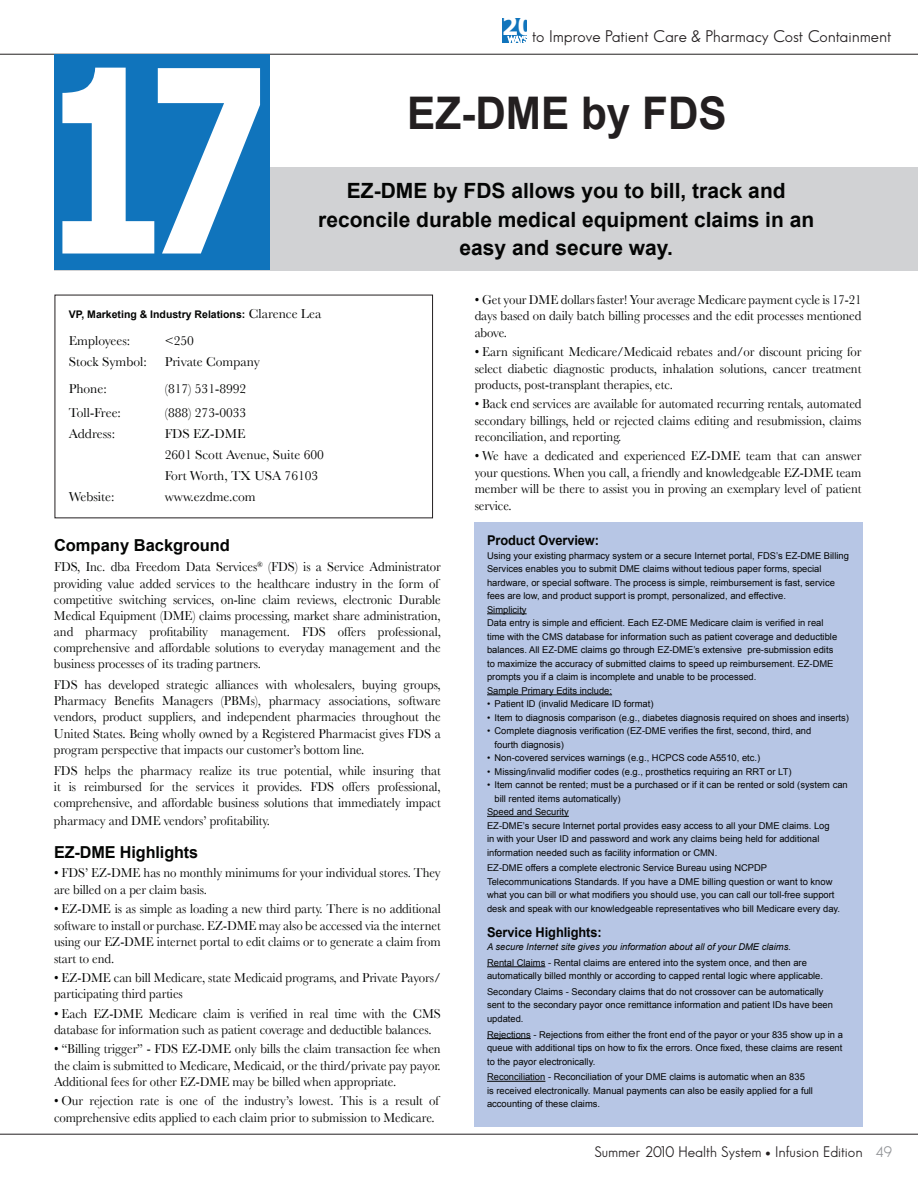
<style>
.page{position:relative;width:918px;height:1188px;background:#fff}
.page>*{position:absolute;margin:0;border:0;box-sizing:border-box;transform-origin:0 0}
.t1{font:700 45px "Arial";color:#231f20;scale:.94 1}
.t2{font:700 25.2px "Tahoma";color:#fff}
.t3{font:700 21px/28.5px "Arial";color:#040504;text-align:center}
.t4{font:16.5px "Sans Serif";color:#231f20}
.t5{font:700 16.5px "Arial";color:#040504}
.t6{font:15px "Sans Serif";color:#231f20}
.t7{font:13.5px/16.5px "Baskerville";letter-spacing:-.005em;color:#040504;text-align:justify;scale:.95 1}
.t8{font:13.5px/21px "Baskerville";letter-spacing:-.005em;color:#040504}
.t9{font:700 13.5px "Arial";letter-spacing:-.005em;color:#040504;scale:.95 1}
.t10{font:700 10.5px "Arial";color:#040504}
.t11{font:9.3px/13.5px "Arial";color:#040504}
.t12{font:italic 9.3px "Arial";color:#040504}
.s1{font-size:8.85px;color:#fff}
.s2{font-family:"Baskerville";font-weight:400;font-size:13.5px}
.s3{color:#939598}
</style>
<div class="page">
<hr style="left:0;top:54px;width:918px;height:1px;background:#231f20">
<div style="left:502px;top:18px;width:25px;height:25px;background:#1074bc"></div>
<svg style="left:507px;top:35px;width:20px;height:8px"></svg>
<hr style="left:0;top:1134px;width:918px;height:1px;background:#231f20">
<div style="left:54px;top:167px;width:864px;height:104px;background:#d1d2d4"></div>
<div style="left:474px;top:522px;width:388px;height:605px;background:#b7c6e5"></div>
<hr style="left:487px;top:613px;width:40px;height:1px;background:#040504">
<hr style="left:487px;top:694px;width:125px;height:1px;background:#040504">
<hr style="left:487px;top:816px;width:82px;height:1px;background:#040504">
<hr style="left:487px;top:966px;width:58px;height:1px;background:#040504">
<hr style="left:487px;top:1038px;width:44px;height:1px;background:#040504">
<hr style="left:487px;top:1081px;width:58px;height:1px;background:#040504">
<div style="left:54px;top:54px;width:216px;height:216px;background:#1074bc"></div>
<svg style="left:62px;top:68px;width:198px;height:186px"></svg>
<h2 class="t2" style="left:502px;top:10px;width:34px">20</h2>
<p class="t4" style="left:508px;top:26px;width:385px"><span class="s1">WAYS</span> to Improve Patient Care &amp; Pharmacy Cost Containment</p>
<h1 class="t1" style="left:407px;top:84px;width:342px">EZ-DME by FDS</h1>
<h3 class="t3" style="left:318px;top:177px;width:498px">EZ-DME by FDS allows you to bill, track and reconcile durable medical equipment claims in an easy and secure way.</h3>
<p class="t10" style="left:69px;top:307px;width:254px">VP, Marketing &amp; Industry Relations: <span class="s2">Clarence Lea</span></p>
<p class="t8" style="left:69px;top:330px;width:63px">Employees:</p>
<p class="t8" style="left:165px;top:330px;width:31px">&lt;250</p>
<p class="t8" style="left:69px;top:351px;width:80px">Stock Symbol:</p>
<p class="t8" style="left:165px;top:351px;width:97px">Private Company</p>
<p class="t8" style="left:69px;top:378px;width:39px">Phone:</p>
<p class="t8" style="left:165px;top:378px;width:83px">(817) 531-8992</p>
<p class="t8" style="left:69px;top:402px;width:54px">Toll-Free:</p>
<p class="t8" style="left:165px;top:402px;width:83px">(888) 273-0033</p>
<p class="t8" style="left:69px;top:423px;width:48px">Address:</p>
<p class="t8" style="left:165px;top:423px;width:161px">FDS EZ-DME<br>2601 Scott Avenue, Suite 600<br>Fort Worth, TX USA 76103</p>
<p class="t8" style="left:69px;top:486px;width:47px">Website:</p>
<p class="t8" style="left:165px;top:486px;width:92px">www.ezdme.com</p>
<p class="t5" style="left:54px;top:534px;width:178px">Company Background</p>
<p class="t7" style="left:54px;top:559px;width:409px;line-height:16px;text-align:left">FDS, Inc. dba Freedom Data Services<sup>®</sup> (FDS) is a Service Administrator providing value added services to the healthcare industry in the form of competitive switching services, on-line claim reviews, electronic Durable Medical Equipment (DME) claims processing, market share administration, and pharmacy profitability management. FDS offers professional, comprehensive and affordable solutions to everyday management and the business processes of its trading partners.</p>
<p class="t7" style="left:54px;top:677px;width:409px;line-height:16px">FDS has developed strategic alliances with wholesalers, buying groups, Pharmacy Benefits Managers (PBMs), pharmacy associations, software vendors, product suppliers, and independent pharmacies throughout the United States. Being wholly owned by a Registered Pharmacist gives FDS a program perspective that impacts our customer’s bottom line.</p>
<p class="t7" style="left:54px;top:762px;width:409px;line-height:16px">FDS helps the pharmacy realize its true potential, while insuring that it is reimbursed for the services it provides. FDS offers professional, comprehensive, and affordable business solutions that immediately impact</p>
<p class="t7" style="left:54px;top:812px;width:229px">pharmacy and DME vendors’ profitability.</p>
<p class="t5" style="left:54px;top:841px;width:146px">EZ-DME Highlights</p>
<p class="t7" style="left:54px;top:865px;width:409px">• FDS’ EZ-DME has no monthly minimums for your individual stores. They are billed on a per claim basis.</p>
<p class="t7" style="left:54px;top:900px;width:409px">• EZ-DME is as simple as loading a new third party. There is no additional software to install or purchase. EZ-DME may also be accessed via the internet using our EZ-DME internet portal to edit claims or to generate a claim from start to end.</p>
<p class="t7" style="left:54px;top:969px;width:409px">• EZ-DME can bill Medicare, state Medicaid programs, and Private Payors/ participating third parties</p>
<p class="t7" style="left:54px;top:1005px;width:409px">• Each EZ-DME Medicare claim is verified in real time with the CMS database for information such as patient coverage and deductible balances.</p>
<p class="t7" style="left:54px;top:1040px;width:409px">• “Billing trigger” - FDS EZ-DME only bills the claim transaction fee when the claim is submitted to Medicare, Medicaid, or the third/private pay payor.<br>Additional fees for other EZ-DME may be billed when appropriate.</p>
<p class="t7" style="left:54px;top:1093px;width:407px">• Our rejection rate is one of the industry’s lowest. This is a result of comprehensive edits applied to each claim prior to submission to Medicare.</p>
<p class="t7" style="left:475px;top:291px;width:409px">• Get your DME dollars faster! Your average Medicare payment cycle is 17-21 days based on daily batch billing processes and the edit processes mentioned above.</p>
<p class="t7" style="left:475px;top:343px;width:409px">• Earn significant Medicare/Medicaid rebates and/or discount pricing for select diabetic diagnostic products, inhalation solutions, cancer treatment products, post-transplant therapies, etc.</p>
<p class="t7" style="left:475px;top:396px;width:409px">• Back end services are available for automated recurring rentals, automated secondary billings, held or rejected claims editing and resubmission, claims reconciliation, and reporting.</p>
<p class="t7" style="left:475px;top:448px;width:409px">• We have a dedicated and experienced EZ-DME team that can answer your questions. When you call, a friendly and knowledgeable EZ-DME team member will be there to assist you in proving an exemplary level of patient service.</p>
<p class="t9" style="left:487px;top:532px;width:119px">Product Overview:</p>
<p class="t11" style="left:487px;top:549px;width:363px">Using your existing pharmacy system or a secure Internet portal, FDS’s EZ-DME Billing Services enables you to submit DME claims without tedious paper forms, special hardware, or special software. The process is simple, reimbursement is fast, service fees are low, and product support is prompt, personalized, and effective.<br>Simplicity<br>Data entry is simple and efficient. Each EZ-DME Medicare claim is verified in real<br>time with the CMS database for information such as patient coverage and deductible balances. All EZ-DME claims go through EZ-DME’s extensive pre-submission edits<br>to maximize the accuracy of submitted claims to speed up reimbursement. EZ-DME prompts you if a claim is incomplete and unable to be processed.<br>Sample Primary Edits include:</p>
<p class="t11" style="left:487px;top:697px;width:168px">• Patient ID (invalid Medicare ID format)</p>
<p class="t11" style="left:487px;top:711px;width:363px">• Item to diagnosis comparison (e.g., diabetes diagnosis required on shoes and inserts)</p>
<p class="t11" style="left:495px;top:724px;width:318px;text-indent:-8px">• Complete diagnosis verification (EZ-DME verifies the first, second, third, and fourth diagnosis)</p>
<p class="t11" style="left:487px;top:751px;width:275px">• Non-covered services warnings (e.g., HCPCS code A5510, etc.)</p>
<p class="t11" style="left:487px;top:765px;width:306px">• Missing/invalid modifier codes (e.g., prosthetics requiring an RRT or LT)</p>
<p class="t11" style="left:487px;top:778px;width:362px">• Item cannot be rented; must be a purchased or if it can be rented or sold (system can</p>
<p class="t11" style="left:495px;top:792px;width:128px">bill rented items automatically)</p>
<p class="t11" style="left:487px;top:805px;width:83px">Speed and Security</p>
<p class="t11" style="left:487px;top:819px;width:344px">EZ-DME’s secure Internet portal provides easy access to all your DME claims. Log</p>
<p class="t11" style="left:487px;top:832px;width:334px">in with your User ID and password and work any claims being held for additional</p>
<p class="t11" style="left:487px;top:846px;width:232px">information needed such as facility information or CMN.</p>
<p class="t11" style="left:487px;top:862px;width:355px">EZ-DME offers a complete electronic Service Bureau using NCPDP Telecommunications Standards. If you have a DME billing question or want to know what you can bill or what modifiers you should use, you can call our toll-free support desk and speak with our knowledgeable representatives who bill Medicare every day.</p>
<p class="t9" style="left:487px;top:923px;width:122px">Service Highlights:</p>
<p class="t12" style="left:487px;top:941px;width:305px">A secure Internet site gives you information about all of your DME claims.</p>
<p class="t11" style="left:487px;top:956px;width:338px">Rental Claims - Rental claims are entered into the system once, and then are automatically billed monthly or according to capped rental logic where applicable.</p>
<p class="t11" style="left:487px;top:985px;width:348px">Secondary Claims - Secondary claims that do not crossover can be automatically sent to the secondary payor once remittance information and patient IDs have been updated.</p>
<p class="t11" style="left:487px;top:1028px;width:357px;text-align:justify">Rejections - Rejections from either the front end of the payor or your 835 show up in a queue with additional tips on how to fix the errors. Once fixed, these claims are resent to the payor electronically.</p>
<p class="t11" style="left:487px;top:1070px;width:328px">Reconciliation - Reconciliation of your DME claims is automatic when an 835 is received electronically. Manual payments can also be easily applied for a full accounting of these claims.</p>
<p class="t6" style="left:594px;top:1144px;width:299px">Summer 2010 Health System • Infusion Edition <span class="s3">49</span></p>
</div>
